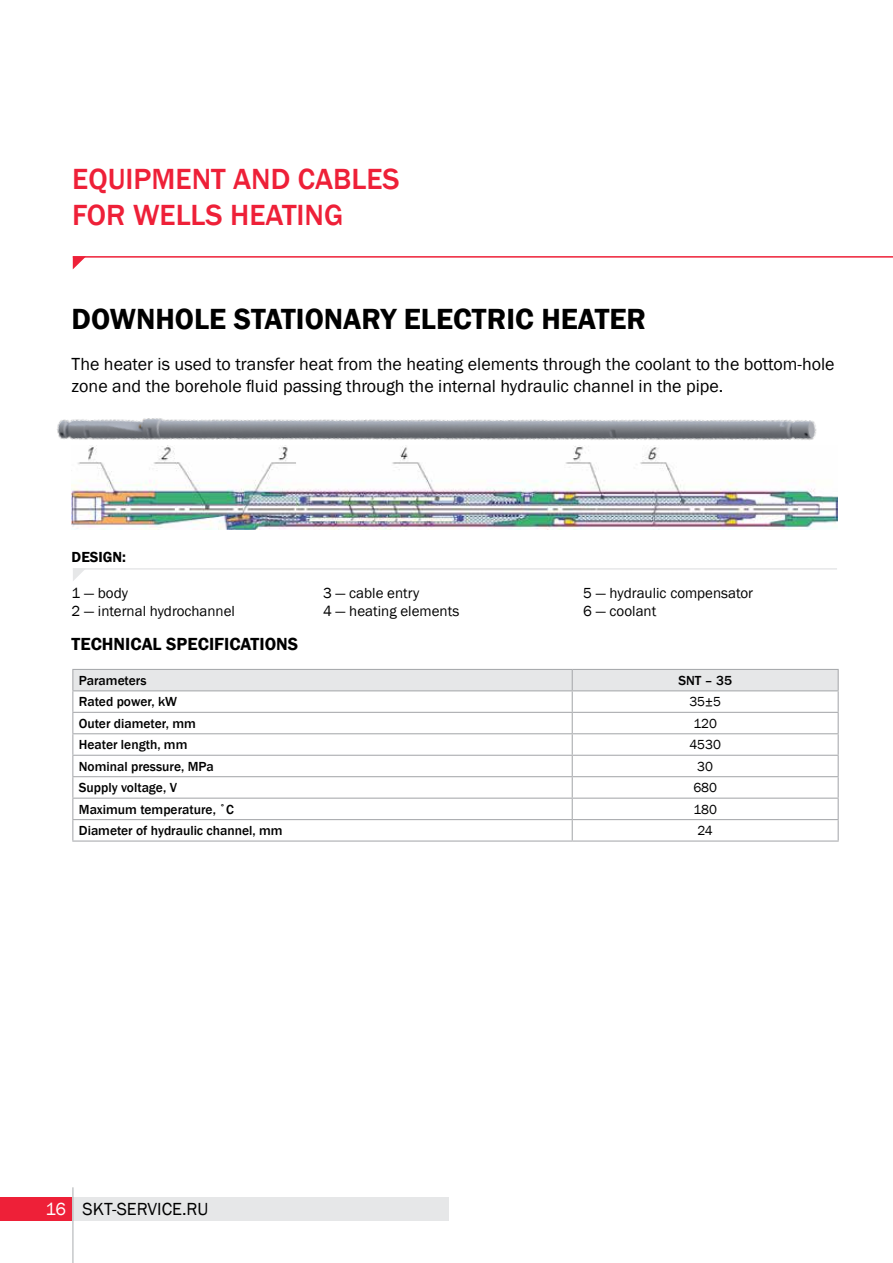
<style>
.page{position:relative;width:893px;height:1263px;background:#fff}
.page>*{position:absolute;margin:0;border:0;box-sizing:border-box;transform-origin:0 0}
.t1{font:500 30px/36px "Franklin Gothic";color:#ee2038}
.t2{font:600 30px "Franklin Gothic";color:#000}
.t3{font:18px/21.6px "Franklin Gothic";color:#000}
.t4{font:600 18px "Franklin Gothic";color:#000}
.t5{font:15px/18px "Franklin Gothic";color:#000}
.t6{font:600 15px "Franklin Gothic";color:#000}
.t7{font:500 13.5px "Franklin Gothic";color:#000}
.t8{font:13.5px "Franklin Gothic";color:#000}
.s1{color:#fff}
</style>
<div class="page">
<div style="left:4px;top:1197px;width:445px;height:23px;background:#e6e7e8"></div>
<div style="left:0;top:1197px;width:72px;height:23px;background:#ee2038"></div>
<hr style="left:72px;top:1187px;width:2px;height:76px;background:#bcbec0">
<img style="left:57px;top:256px;width:781px;height:325px">
<svg style="left:73px;top:258px;width:13px;height:11px"></svg>
<hr style="left:73px;top:256px;width:820px;height:2px;background:#ee2038">
<img style="left:72px;top:446px;width:765px;height:84px">
<svg style="left:72px;top:669px;width:767px;height:171px"></svg>
<hr style="left:72px;top:840px;width:500px;height:1px;background:#a7a9ac">
<hr style="left:572px;top:840px;width:267px;height:1px;background:#a7a9ac">
<h1 class="t1" style="left:72px;top:161px;width:329px">EQUIPMENT AND CABLES<br>FOR WELLS HEATING</h1>
<h1 class="t2" style="left:72px;top:301px;width:576px">DOWNHOLE STATIONARY ELECTRIC HEATER</h1>
<p class="t3" style="left:72px;top:354px;width:764px">The heater is used to transfer heat from the heating elements through the coolant to the bottom-hole zone and the borehole fluid passing through the internal hydraulic channel in the pipe.</p>
<p class="t6" style="left:72px;top:547px;width:56px">DESIGN:</p>
<p class="t5" style="left:72px;top:584px;width:165px">1 — body<br>2 — internal hydrochannel</p>
<p class="t5" style="left:323px;top:584px;width:138px">3 — cable entry<br>4 — heating elements</p>
<p class="t5" style="left:583px;top:584px;width:171px">5 — hydraulic compensator<br>6 — coolant</p>
<p class="t4" style="left:72px;top:633px;width:228px">TECHNICAL SPECIFICATIONS</p>
<p class="t7" style="left:79px;top:672px;width:69px">Parameters</p>
<p class="t7" style="left:678px;top:672px;width:55px">SNT – 35</p>
<p class="t7" style="left:79px;top:693px;width:100px">Rated power, kW</p>
<p class="t8" style="left:689px;top:693px;width:33px">35±5</p>
<p class="t7" style="left:79px;top:715px;width:119px">Outer diameter, mm</p>
<p class="t8" style="left:693px;top:715px;width:25px">120</p>
<p class="t7" style="left:79px;top:736px;width:110px">Heater length, mm</p>
<p class="t8" style="left:689px;top:736px;width:33px">4530</p>
<p class="t7" style="left:79px;top:758px;width:136px">Nominal pressure, MPa</p>
<p class="t8" style="left:697px;top:758px;width:17px">30</p>
<p class="t7" style="left:79px;top:779px;width:100px">Supply voltage, V</p>
<p class="t8" style="left:693px;top:779px;width:25px">680</p>
<p class="t7" style="left:79px;top:801px;width:157px">Maximum temperature, ˚С</p>
<p class="t8" style="left:693px;top:801px;width:25px">180</p>
<p class="t7" style="left:79px;top:822px;width:205px">Diameter of hydraulic channel, mm</p>
<p class="t8" style="left:698px;top:822px;width:17px">24</p>
<p class="t3" style="left:45px;top:1199px;width:164px"><span class="s1">16</span> SKT-SERVICE.RU</p>
</div>
